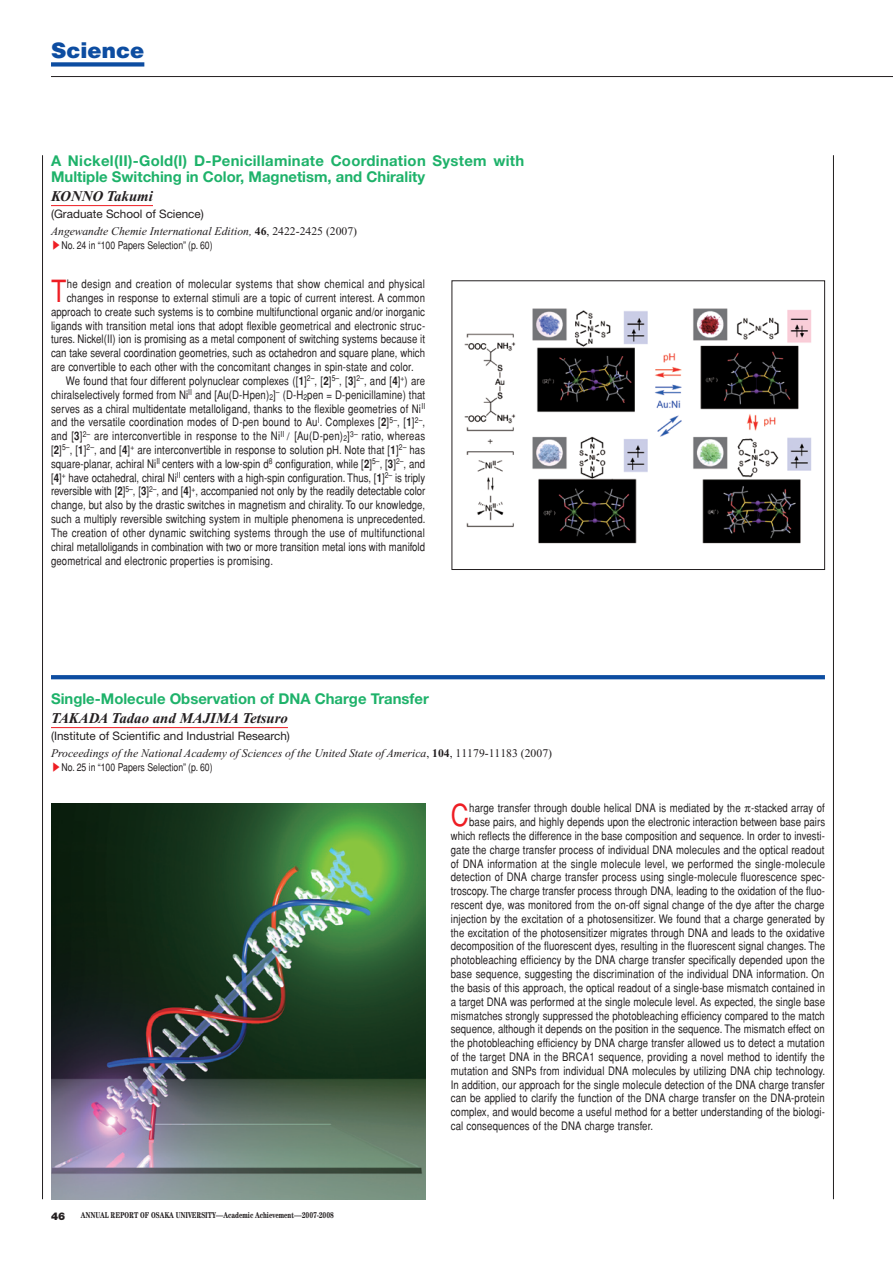
<style>
.page{position:relative;width:893px;height:1263px;background:#fff}
.page>*{position:absolute;margin:0;border:0;box-sizing:border-box;transform-origin:0 0}
.t1{font:condensed 30.6px "Helvetica";color:#ee1d23}
.t2{font:900 21.3px "Helvetica";color:#0d4da1}
.t3{font:700 14.85px/15.9px "Helvetica Neue";letter-spacing:.02em;color:#1eb26a}
.t4{font:700 14.85px "Helvetica Neue";color:#1eb26a}
.t5{font:italic 700 14.85px "Times New Roman";color:#231f20}
.t6{font:condensed 11.7px "Helvetica";letter-spacing:.01em;color:#231f20}
.t7{font:italic 11.7px "Times New Roman";color:#231f20}
.t8{font:11.7px "Helvetica Neue";color:#231f20}
.t9{font:condensed 10.65px "Helvetica";color:#231f20}
.t10{font:900 10.65px "Helvetica Neue";color:#231f20}
.t11{font:700 condensed 8.55px "Century";color:#231f20;scale:.9 1}
.s1{font-weight:700;font-style:normal}
.s2{font-style:normal}
.s3{color:#ee1d23}
.s4{font-weight:700}
</style>
<div class="page">
<svg style="left:51px;top:675px;width:774px;height:4px;background:#1251a3"></svg>
<hr style="left:51px;top:76px;width:842px;height:1px;background:#231f20">
<hr style="left:42px;top:155px;width:1px;height:1044px;background:#231f20">
<hr style="left:833px;top:155px;width:1px;height:1044px;background:#231f20">
<hr style="left:51px;top:205px;width:102px;height:1px;background:#ee1d23">
<hr style="left:51px;top:727px;width:237px;height:1px;background:#ee1d23">
<div style="left:51px;top:62px;width:93px;height:5px;background:#0d4da1"></div>
<div style="left:452px;top:280px;width:373px;height:290px;border:1px solid #231f20"></div>
<img style="left:464px;top:308px;width:348px;height:236px">
<img style="left:51px;top:804px;width:374px;height:395px">
<h2 class="t2" style="left:51px;top:36px;width:95px">Science</h2>
<p class="t3" style="left:51px;top:152px;width:475px">A Nickel(II)-Gold(I) D-Penicillaminate Coordination System with<br>Multiple Switching in Color, Magnetism, and Chirality</p>
<p class="t5" style="left:51px;top:188px;width:103px">KONNO Takumi</p>
<p class="t8" style="left:51px;top:207px;width:154px">(Graduate School of Science)</p>
<p class="t7" style="left:51px;top:225px;width:308px">Angewandte Chemie International Edition, <span class="s1">46</span><span class="s2">, 2422-2425 (2007)</span></p>
<p class="t9" style="left:51px;top:239px;width:163px"><span class="s3">▲</span>No. 24 in “100 Papers Selection” (p. 60)</p>
<h1 class="t1" style="left:51px;top:273px;width:17px">T</h1>
<p class="t6" style="left:67px;top:277px;width:360px">he design and creation of molecular systems that show chemical and physical</p>
<p class="t6" style="left:67px;top:291px;width:360px">changes in response to external stimuli are a topic of current interest. A common</p>
<p class="t6" style="left:51px;top:305px;width:375px">approach to create such systems is to combine multifunctional organic and/or inorganic</p>
<p class="t6" style="left:51px;top:319px;width:376px">ligands with transition metal ions that adopt flexible geometrical and electronic struc-</p>
<p class="t6" style="left:51px;top:332px;width:376px">tures. Nickel(II) ion is promising as a metal component of switching systems because it</p>
<p class="t6" style="left:51px;top:346px;width:375px">can take several coordination geometries, such as octahedron and square plane, which</p>
<p class="t6" style="left:51px;top:360px;width:364px">are convertible to each other with the concomitant changes in spin-state and color.</p>
<p class="t6" style="left:66px;top:374px;width:361px">We found that four different polynuclear complexes ([<span class="s4">1</span>]<sup>2–</sup>, [<span class="s4">2</span>]<sup>5–</sup>, [<span class="s4">3</span>]<sup>2–</sup>, and [<span class="s4">4</span>]<sup>+</sup>) are</p>
<p class="t6" style="left:51px;top:388px;width:376px">chiralselectively formed from Ni<sup>II</sup> and [Au(D-Hpen)<sub>2</sub>]<sup>–</sup> (D-H<sub>2</sub>pen = D-penicillamine) that</p>
<p class="t6" style="left:51px;top:401px;width:376px">serves as a chiral multidentate metalloligand, thanks to the flexible geometries of Ni<sup>II</sup></p>
<p class="t6" style="left:51px;top:415px;width:376px">and the versatile coordination modes of D-pen bound to Au<sup>I</sup>. Complexes [<span class="s4">2</span>]<sup>5–</sup>, [<span class="s4">1</span>]<sup>2–</sup>,</p>
<p class="t6" style="left:51px;top:429px;width:376px">and [<span class="s4">3</span>]<sup>2–</sup> are interconvertible in response to the Ni<sup>II</sup> [Au(D-pen)<sub>2</sub>]<sup>3–</sup> ratio, whereas</p>
<p class="t6" style="left:51px;top:443px;width:376px">[<span class="s4">2</span>]<sup>5–</sup>, [<span class="s4">1</span>]<sup>2–</sup>, and [<span class="s4">4</span>]<sup>+</sup> are interconvertible in response to solution pH. Note that [<span class="s4">1</span>]<sup>2–</sup> has</p>
<p class="t6" style="left:51px;top:457px;width:376px">square-planar, achiral Ni<sup>II</sup> centers with a low-spin d<sup>8</sup> configuration, while [<span class="s4">2</span>]<sup>5–</sup>, [<span class="s4">3</span>]<sup>2–</sup>, and</p>
<p class="t6" style="left:51px;top:471px;width:376px">[<span class="s4">4</span>]<sup>+</sup> have octahedral, chiral Ni<sup>II</sup> centers with a high-spin configuration. Thus, [<span class="s4">1</span>]<sup>2–</sup> is triply</p>
<p class="t6" style="left:51px;top:484px;width:376px">reversible with [<span class="s4">2</span>]<sup>5–</sup>, [<span class="s4">3</span>]<sup>2–</sup>, and [<span class="s4">4</span>]<sup>+</sup>, accompanied not only by the readily detectable color</p>
<p class="t6" style="left:51px;top:498px;width:376px">change, but also by the drastic switches in magnetism and chirality. To our knowledge,</p>
<p class="t6" style="left:51px;top:512px;width:376px">such a multiply reversible switching system in multiple phenomena is unprecedented.</p>
<p class="t6" style="left:51px;top:526px;width:375px">The creation of other dynamic switching systems through the use of multifunctional</p>
<p class="t6" style="left:51px;top:540px;width:376px">chiral metalloligands in combination with two or more transition metal ions with manifold</p>
<p class="t6" style="left:51px;top:553px;width:223px">geometrical and electronic properties is promising.</p>
<p class="t4" style="left:51px;top:689px;width:379px">Single-Molecule Observation of DNA Charge Transfer</p>
<p class="t5" style="left:51px;top:710px;width:238px">TAKADA Tadao and MAJIMA Tetsuro</p>
<p class="t8" style="left:51px;top:729px;width:240px">(Institute of Scientific and Industrial Research)</p>
<p class="t7" style="left:51px;top:747px;width:503px">Proceedings of the National Academy of Sciences of the United State of America<span class="s2">,</span> <span class="s1">104</span><span class="s2">, 11179-11183 (2007)</span></p>
<p class="t9" style="left:51px;top:761px;width:163px"><span class="s3">▲</span>No. 25 in “100 Papers Selection” (p. 60)</p>
<h1 class="t1" style="left:451px;top:797px;width:20px">C</h1>
<p class="t6" style="left:469px;top:801px;width:357px">harge transfer through double helical DNA is mediated by the -stacked array of</p>
<p class="t6" style="left:469px;top:815px;width:357px">base pairs, and highly depends upon the electronic interaction between base pairs</p>
<p class="t6" style="left:451px;top:829px;width:376px">which reflects the difference in the base composition and sequence. In order to investi-</p>
<p class="t6" style="left:451px;top:843px;width:375px">gate the charge transfer process of individual DNA molecules and the optical readout</p>
<p class="t6" style="left:451px;top:856px;width:376px">of DNA information at the single molecule level, we performed the single-molecule</p>
<p class="t6" style="left:451px;top:870px;width:376px">detection of DNA charge transfer process using single-molecule fluorescence spec-</p>
<p class="t6" style="left:451px;top:884px;width:376px">troscopy. The charge transfer process through DNA, leading to the oxidation of the fluo-</p>
<p class="t6" style="left:451px;top:898px;width:375px">rescent dye, was monitored from the on-off signal change of the dye after the charge</p>
<p class="t6" style="left:451px;top:912px;width:376px">injection by the excitation of a photosensitizer. We found that a charge generated by</p>
<p class="t6" style="left:451px;top:925px;width:375px">the excitation of the photosensitizer migrates through DNA and leads to the oxidative</p>
<p class="t6" style="left:451px;top:939px;width:376px">decomposition of the fluorescent dyes, resulting in the fluorescent signal changes. The</p>
<p class="t6" style="left:451px;top:953px;width:375px">photobleaching efficiency by the DNA charge transfer specifically depended upon the</p>
<p class="t6" style="left:451px;top:967px;width:375px">base sequence, suggesting the discrimination of the individual DNA information. On</p>
<p class="t6" style="left:451px;top:981px;width:376px">the basis of this approach, the optical readout of a single-base mismatch contained in</p>
<p class="t6" style="left:451px;top:995px;width:376px">a target DNA was performed at the single molecule level. As expected, the single base</p>
<p class="t6" style="left:451px;top:1008px;width:376px">mismatches strongly suppressed the photobleaching efficiency compared to the match</p>
<p class="t6" style="left:451px;top:1022px;width:376px">sequence, although it depends on the position in the sequence. The mismatch effect on</p>
<p class="t6" style="left:451px;top:1036px;width:375px">the photobleaching efficiency by DNA charge transfer allowed us to detect a mutation</p>
<p class="t6" style="left:451px;top:1050px;width:375px">of the target DNA in the BRCA1 sequence, providing a novel method to identify the</p>
<p class="t6" style="left:451px;top:1064px;width:376px">mutation and SNPs from individual DNA molecules by utilizing DNA chip technology.</p>
<p class="t6" style="left:451px;top:1077px;width:376px">In addition, our approach for the single molecule detection of the DNA charge transfer</p>
<p class="t6" style="left:451px;top:1091px;width:375px">can be applied to clarify the function of the DNA charge transfer on the DNA-protein</p>
<p class="t6" style="left:451px;top:1105px;width:376px">complex, and would become a useful method for a better understanding of the biologi-</p>
<p class="t6" style="left:451px;top:1119px;width:204px">cal consequences of the DNA charge transfer.</p>
<p class="t10" style="left:51px;top:1209px;width:16px">46</p>
<p class="t11" style="left:81px;top:1210px;width:283px">ANNUAL REPORT OF OSAKA UNIVERSITY—Academic Achievement—2007-2008</p>
</div>
